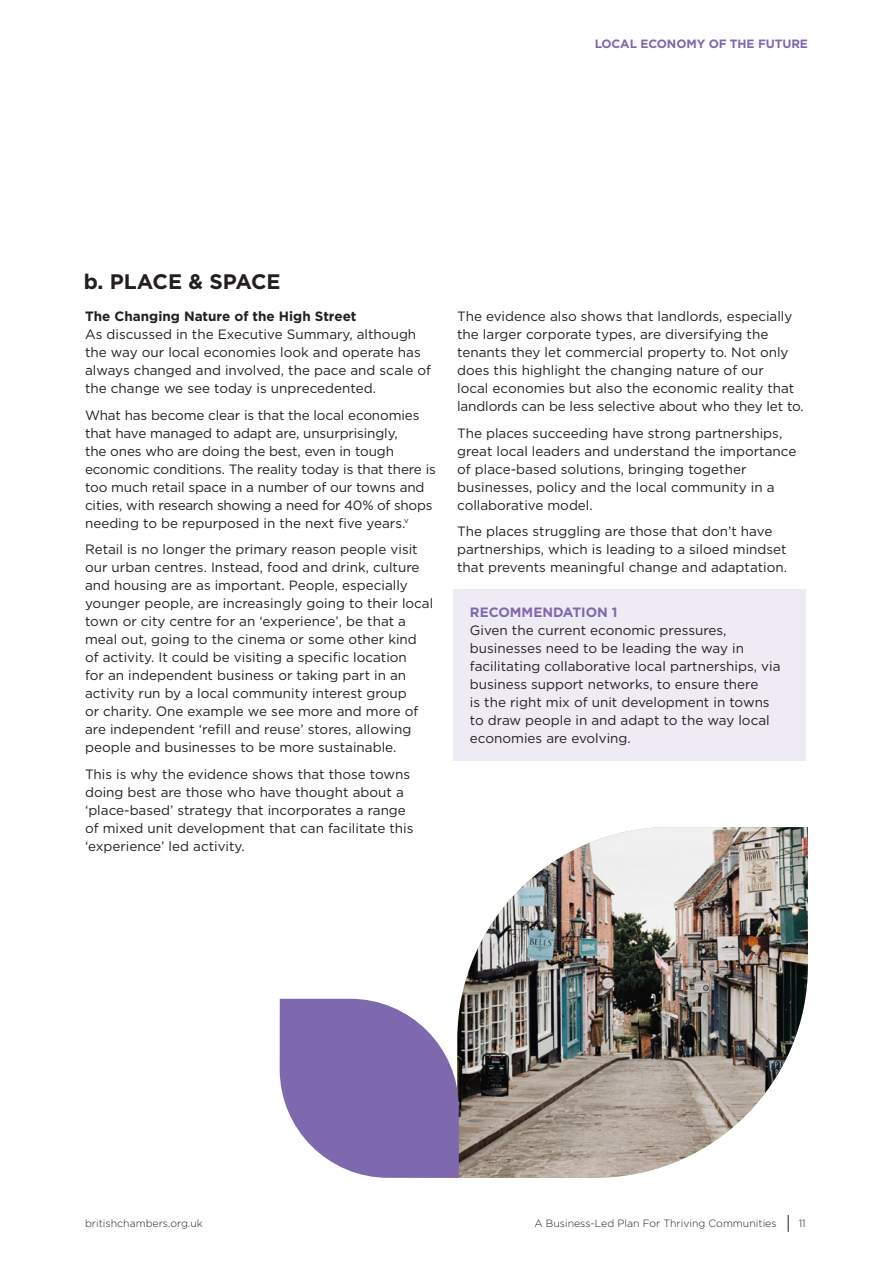
<style>
.page{position:relative;width:893px;height:1263px;background:#fff}
.page>*{position:absolute;margin:0;border:0;box-sizing:border-box;transform-origin:0 0}
.Headline{font:700 21px "Gotham";color:#231f20}
.Body_copy{font:13.5px/18px "Gotham";color:#231f20}
.t1{font:700 12px "Gotham";letter-spacing:-.01em;color:#7e68ae}
.t2{font:300 10.5px "Gotham";color:#231f20}
.s1{font-weight:700}
.s2{font-weight:700;color:#7e68ae}
</style>
<div class="page">
<svg style="left:788px;top:1215px;width:1px;height:17px"></svg>
<div style="left:453px;top:589px;width:353px;height:172px;background:#eeebf5"></div>
<img style="left:459px;top:827px;width:349px;height:351px">
<svg style="left:280px;top:999px;width:179px;height:179px"></svg>
<p class="t1" style="left:595px;top:36px;width:215px">LOCAL ECONOMY OF THE FUTURE</p>
<p class="Headline" style="left:84px;top:268px;width:198px">b. PLACE &amp; SPACE</p>
<p class="Body_copy" style="left:85px;top:307px;width:348px"><span class="s1">The Changing Nature of the High Street<br></span>As discussed in the Executive Summary, although the way our local economies look and operate has always changed and involved, the pace and scale of the change we see today is unprecedented.</p>
<p class="Body_copy" style="left:85px;top:406px;width:352px">What has become clear is that the local economies that have managed to adapt are, unsurprisingly,<br>the ones who are doing the best, even in tough economic conditions. The reality today is that there is too much retail space in a number of our towns and cities, with research showing a need for 40% of shops needing to be repurposed in the next five years.<sup>v</sup></p>
<p class="Body_copy" style="left:85px;top:540px;width:350px">Retail is no longer the primary reason people visit our urban centres. Instead, food and drink, culture and housing are as important. People, especially younger people, are increasingly going to their local town or city centre for an ‘experience’, be that a meal out, going to the cinema or some other kind of activity. It could be visiting a specific location<br>for an independent business or taking part in an activity run by a local community interest group<br>or charity. One example we see more and more of are independent ‘refill and reuse’ stores, allowing people and businesses to be more sustainable.</p>
<p class="Body_copy" style="left:85px;top:765px;width:330px">This is why the evidence shows that those towns doing best are those who have thought about a ‘place-based’ strategy that incorporates a range of mixed unit development that can facilitate this ‘experience’ led activity.</p>
<p class="Body_copy" style="left:457px;top:307px;width:348px">The evidence also shows that landlords, especially the larger corporate types, are diversifying the tenants they let commercial property to. Not only does this highlight the changing nature of our<br>local economies but also the economic reality that landlords can be less selective about who they let to.</p>
<p class="Body_copy" style="left:457px;top:424px;width:341px">The places succeeding have strong partnerships, great local leaders and understand the importance of place-based solutions, bringing together businesses, policy and the local community in a collaborative model.</p>
<p class="Body_copy" style="left:457px;top:522px;width:331px">The places struggling are those that don’t have partnerships, which is leading to a siloed mindset that prevents meaningful change and adaptation.</p>
<p class="Body_copy" style="left:470px;top:603px;width:312px"><span class="s2">RECOMMENDATION 1<br></span>Given the current economic pressures, businesses need to be leading the way in facilitating collaborative local partnerships, via business support networks, to ensure there<br>is the right mix of unit development in towns to draw people in and adapt to the way local economies are evolving.</p>
<p class="t2" style="left:85px;top:1216px;width:119px">britishchambers.org.uk</p>
<p class="t2" style="left:534px;top:1216px;width:244px">A Business-Led Plan For Thriving Communities</p>
<p class="t2" style="left:799px;top:1216px;width:9px">11</p>
</div>
